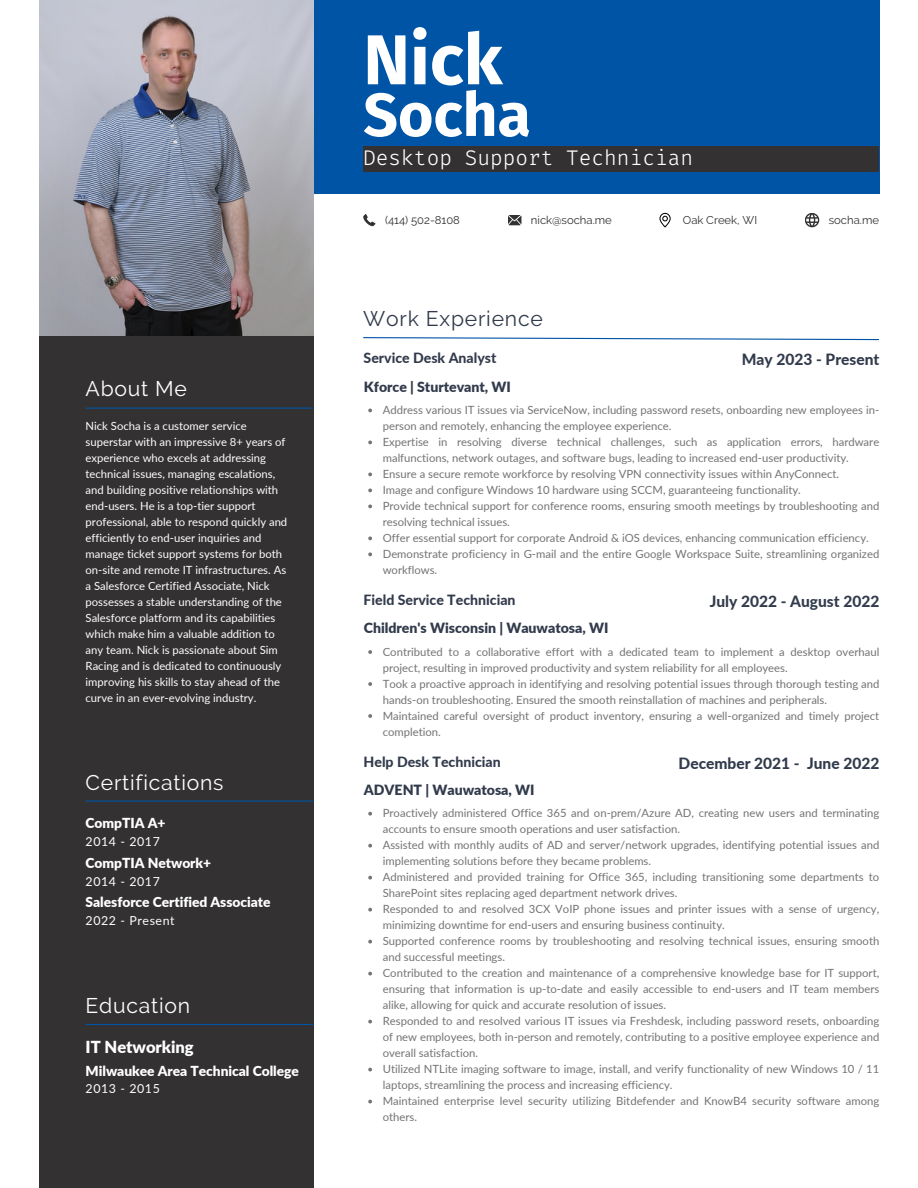
<style>
.page{position:relative;width:918px;height:1188px;background:#fff}
.page>*{position:absolute;margin:0;border:0;box-sizing:border-box;transform-origin:0 0}
.t1{font:700 70.5px "Fira Sans";color:#fff}
.t2{font:700 60.75px "Fira Sans";color:#fff}
.t3{font:21.15px "Raleway";letter-spacing:.035em;color:#fff}
.t4{font:300 21.15px "Fira Code";color:#fff}
.t5{font:21.15px "Raleway";letter-spacing:.035em;color:#323b4c}
.t6{font:900 16.5px "Lato";letter-spacing:-.005em;color:#fff}
.t7{font:800 15.45px "Lato";color:#323b4c}
.t8{font:900 14.1px "Lato";color:#323b4c}
.t9{font:800 14.1px "Lato";color:#323b4c}
.t10{font:900 13.8px "Lato";letter-spacing:-.005em;color:#fff}
.t11{font:12.45px "Lato";letter-spacing:.045em;color:#fff}
.t12{font:11.25px/16px "Lato";color:#737373}
.t13{font:11.25px/16px "Lato";color:#fff}
.t14{font:11.25px "Raleway";color:#333132}
</style>
<div class="page">
<div style="left:313px;top:0;width:566px;height:193px;background:#0054a6"></div>
<div style="left:39px;top:0;width:274px;height:1188px;background:#333132"></div>
<img style="left:39px;top:0;width:274px;height:335px">
<svg style="left:363px;top:337px;width:516px;height:4px"></svg>
<div style="left:364px;top:146px;width:515px;height:25px;background:#333132"></div>
<svg style="left:363px;top:214px;width:12px;height:12px"></svg>
<svg style="left:508px;top:215px;width:13px;height:10px"></svg>
<svg style="left:805px;top:213px;width:14px;height:14px"></svg>
<svg style="left:368px;top:409px;width:4px;height:3px"></svg>
<svg style="left:368px;top:441px;width:4px;height:3px"></svg>
<svg style="left:368px;top:473px;width:4px;height:3px"></svg>
<svg style="left:368px;top:489px;width:4px;height:3px"></svg>
<svg style="left:368px;top:505px;width:4px;height:3px"></svg>
<svg style="left:368px;top:536px;width:4px;height:4px"></svg>
<svg style="left:368px;top:552px;width:4px;height:4px"></svg>
<hr style="left:86px;top:408px;width:227px;height:1px;background:#0054a6">
<hr style="left:86px;top:801px;width:227px;height:1px;background:#0054a6">
<svg style="left:659px;top:213px;width:12px;height:14px"></svg>
<hr style="left:86px;top:1024px;width:227px;height:1px;background:#0054a6">
<svg style="left:368px;top:812px;width:4px;height:4px"></svg>
<svg style="left:368px;top:844px;width:4px;height:4px"></svg>
<svg style="left:368px;top:876px;width:4px;height:4px"></svg>
<svg style="left:368px;top:908px;width:4px;height:4px"></svg>
<svg style="left:368px;top:940px;width:4px;height:4px"></svg>
<svg style="left:368px;top:972px;width:4px;height:4px"></svg>
<svg style="left:368px;top:1020px;width:4px;height:3px"></svg>
<svg style="left:368px;top:1068px;width:4px;height:3px"></svg>
<svg style="left:368px;top:1100px;width:4px;height:3px"></svg>
<svg style="left:368px;top:650px;width:4px;height:4px"></svg>
<svg style="left:368px;top:682px;width:4px;height:4px"></svg>
<svg style="left:368px;top:714px;width:4px;height:4px"></svg>
<p class="t3" style="left:86px;top:376px;width:103px">About Me</p>
<p class="t13" style="left:86px;top:418px;width:203px">Nick Socha is a customer service superstar with an impressive 8+ years of experience who excels at addressing technical issues, managing escalations, and building positive relationships with end-users. He is a top-tier support professional, able to respond quickly and efficiently to end-user inquiries and manage ticket support systems for both on-site and remote IT infrastructures. As a Salesforce Certified Associate, Nick possesses a stable understanding of the Salesforce platform and its capabilities which make him a valuable addition to any team. Nick is passionate about Sim Racing and is dedicated to continuously improving his skills to stay ahead of the curve in an ever-evolving industry.</p>
<p class="t3" style="left:86px;top:770px;width:139px">Certifications</p>
<p class="t10" style="left:86px;top:814px;width:81px">CompTIA A+</p>
<p class="t11" style="left:86px;top:834px;width:76px">2014 - 2017</p>
<p class="t10" style="left:86px;top:854px;width:127px">CompTIA Network+</p>
<p class="t11" style="left:86px;top:873px;width:76px">2014 - 2017</p>
<p class="t10" style="left:86px;top:894px;width:186px">Salesforce Certified Associate</p>
<p class="t11" style="left:86px;top:913px;width:91px">2022 - Present</p>
<p class="t3" style="left:86px;top:993px;width:106px">Education</p>
<p class="t6" style="left:86px;top:1036px;width:110px">IT Networking</p>
<p class="t11" style="left:86px;top:1081px;width:76px">2013 - 2015</p>
<p class="t10" style="left:86px;top:1062px;width:215px">Milwaukee Area Technical College</p>
<p class="t1" style="left:363px;top:18px;width:141px">Nick</p>
<p class="t2" style="left:363px;top:79px;width:169px">Socha</p>
<p class="t4" style="left:363px;top:144px;width:331px">Desktop Support Technician</p>
<p class="t14" style="left:385px;top:213px;width:76px">(414) 502-8108</p>
<p class="t14" style="left:531px;top:213px;width:82px">nick@socha.me</p>
<p class="t14" style="left:829px;top:213px;width:52px">socha.me</p>
<p class="t14" style="left:683px;top:213px;width:76px">Oak Creek, WI</p>
<p class="t5" style="left:363px;top:306px;width:181px">Work Experience</p>
<p class="t9" style="left:364px;top:349px;width:134px">Service Desk Analyst</p>
<p class="t7" style="left:742px;top:350px;width:139px">May 2023 - Present</p>
<p class="t12" style="left:383px;top:402px;width:498px">Address various IT issues via ServiceNow, including password resets, onboarding new employees in&shy;person and remotely, enhancing the employee experience.</p>
<p class="t12" style="left:383px;top:434px;width:498px">Expertise in resolving diverse technical challenges, such as application errors, hardware malfunctions, network outages, and software bugs, leading to increased end-user productivity.</p>
<p class="t12" style="left:383px;top:466px;width:458px">Ensure a secure remote workforce by resolving VPN connectivity issues within AnyConnect.</p>
<p class="t12" style="left:383px;top:482px;width:420px">Image and configure Windows 10 hardware using SCCM, guaranteeing functionality.</p>
<p class="t12" style="left:383px;top:498px;width:498px">Provide technical support for conference rooms, ensuring smooth meetings by troubleshooting and resolving technical issues.</p>
<p class="t12" style="left:383px;top:530px;width:488px">Offer essential support for corporate Android &amp; iOS devices, enhancing communication efficiency.</p>
<p class="t12" style="left:383px;top:546px;width:498px">Demonstrate proficiency in G-mail and the entire Google Workspace Suite, streamlining organized workflows.</p>
<p class="t8" style="left:364px;top:378px;width:148px">Kforce | Sturtevant, WI</p>
<p class="t9" style="left:364px;top:591px;width:153px">Field Service Technician</p>
<p class="t7" style="left:710px;top:592px;width:171px">July 2022 - August 2022</p>
<p class="t12" style="left:383px;top:643px;width:498px">Contributed to a collaborative effort with a dedicated team to implement a desktop overhaul project, resulting in improved productivity and system reliability for all employees.</p>
<p class="t12" style="left:383px;top:675px;width:498px">Took a proactive approach in identifying and resolving potential issues through thorough testing and hands-on troubleshooting. Ensured the smooth reinstallation of machines and peripherals.</p>
<p class="t12" style="left:383px;top:707px;width:498px">Maintained careful oversight of product inventory, ensuring a well-organized and timely project completion.</p>
<p class="t8" style="left:364px;top:619px;width:246px">Children's Wisconsin | Wauwatosa, WI</p>
<p class="t9" style="left:364px;top:753px;width:139px">Help Desk Technician</p>
<p class="t7" style="left:679px;top:753px;width:202px">December 2021 - June 2022</p>
<p class="t8" style="left:364px;top:781px;width:172px">ADVENT | Wauwatosa, WI</p>
<p class="t12" style="left:383px;top:805px;width:498px">Proactively administered Office 365 and on-prem/Azure AD, creating new users and terminating accounts to ensure smooth operations and user satisfaction.</p>
<p class="t12" style="left:383px;top:837px;width:498px">Assisted with monthly audits of AD and server/network upgrades, identifying potential issues and implementing solutions before they became problems.</p>
<p class="t12" style="left:383px;top:869px;width:498px">Administered and provided training for Office 365, including transitioning some departments to<br>SharePoint sites replacing aged department network drives.</p>
<p class="t12" style="left:383px;top:901px;width:498px">Responded to and resolved 3CX VoIP phone issues and printer issues with a sense of urgency, minimizing downtime for end-users and ensuring business continuity.</p>
<p class="t12" style="left:383px;top:933px;width:498px">Supported conference rooms by troubleshooting and resolving technical issues, ensuring smooth and successful meetings.</p>
<p class="t12" style="left:383px;top:965px;width:498px;text-align:justify">Contributed to the creation and maintenance of a comprehensive knowledge base for IT support, ensuring that information is up-to-date and easily accessible to end-users and IT team members alike, allowing for quick and accurate resolution of issues.</p>
<p class="t12" style="left:383px;top:1013px;width:498px;text-align:justify">Responded to and resolved various IT issues via Freshdesk, including password resets, onboarding of new employees, both in-person and remotely, contributing to a positive employee experience and overall satisfaction.</p>
<p class="t12" style="left:383px;top:1061px;width:498px">Utilized NTLite imaging software to image, install, and verify functionality of new Windows 10 / 11 laptops, streamlining the process and increasing efficiency.</p>
<p class="t12" style="left:383px;top:1093px;width:498px">Maintained enterprise level security utilizing Bitdefender and KnowB4 security software among others.</p>
</div>
